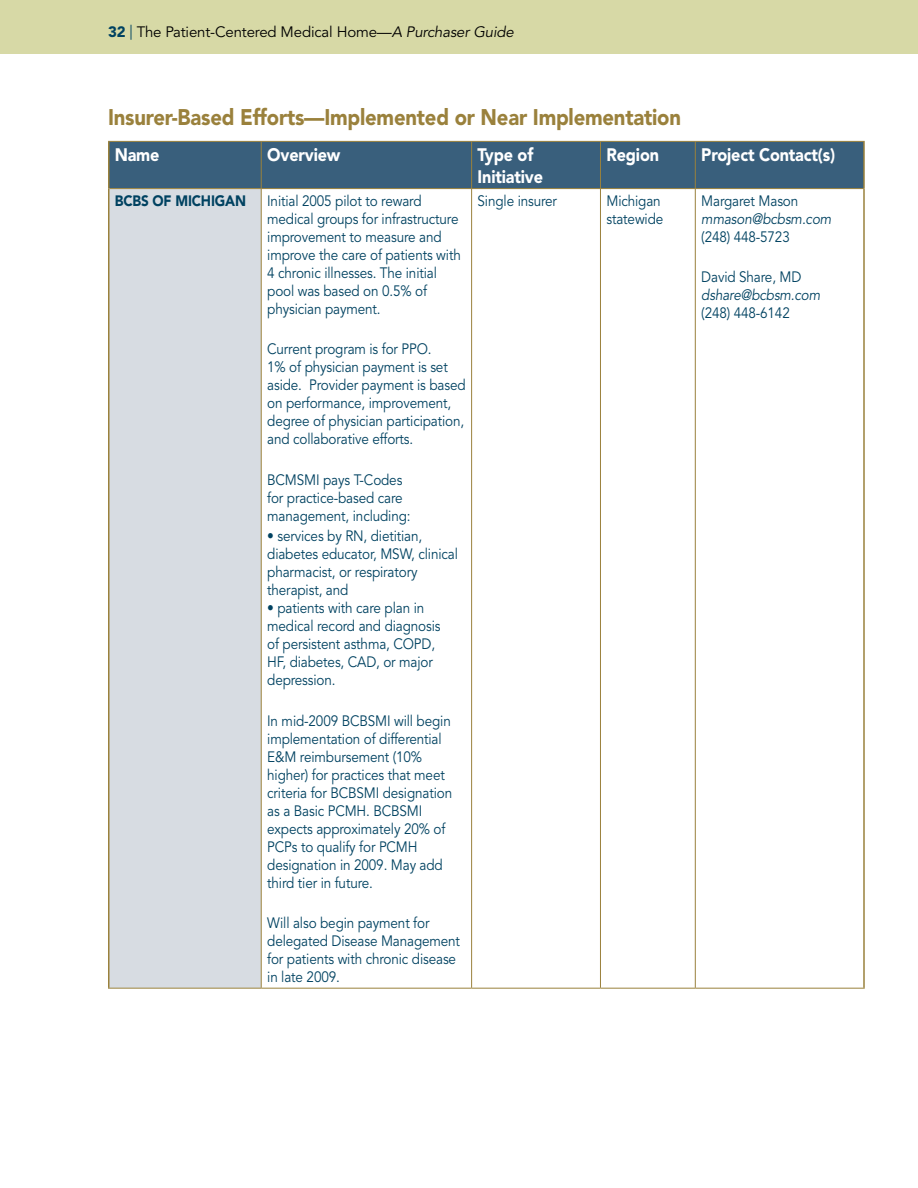
<style>
.page{position:relative;width:918px;height:1188px;background:#fff}
.page>*{position:absolute;margin:0;border:0;box-sizing:border-box;transform-origin:0 0}
.t1{font:900 22.5px "Avenir LT Std";letter-spacing:-.01em;color:#9a813c;scale:.9 1}
.t2{font:900 18px/21.6px "Avenir LT Std";letter-spacing:-.01em;color:#fff;scale:.9 1}
.t3{font:15px/18px "Avenir LT Std";letter-spacing:-.01em;color:#004261;scale:.9 1}
.t4{font:15px "Avenir LT Std";letter-spacing:-.01em;color:#000}
.t5{font:italic 15px "Avenir LT Std";letter-spacing:-.01em;color:#004261;scale:.9 1}
.t6{font:900 15px "Avenir LT Std";letter-spacing:-.01em;color:#004261;scale:.9 1}
.s1{font-weight:900;color:#004261}
.s2{color:#004261}
.s3{font-style:italic}
</style>
<div class="page">
<div style="left:0;top:0;width:918px;height:54px;background:#d7d9a6"></div>
<div style="left:110px;top:142px;width:753px;height:46px;background:#395f7c"></div>
<div style="left:109px;top:189px;width:152px;height:799px;background:#d7dce2"></div>
<hr style="left:108px;top:142px;width:2px;height:47px;background:#9a813c">
<hr style="left:261px;top:142px;width:1px;height:46px;background:#9a813c">
<hr style="left:471px;top:142px;width:1px;height:46px;background:#9a813c">
<hr style="left:600px;top:142px;width:1px;height:46px;background:#9a813c">
<hr style="left:695px;top:142px;width:1px;height:46px;background:#9a813c">
<hr style="left:863px;top:142px;width:2px;height:47px;background:#9a813c">
<hr style="left:108px;top:141px;width:153px;height:1px;background:#9a813c">
<hr style="left:261px;top:141px;width:211px;height:1px;background:#9a813c">
<hr style="left:472px;top:141px;width:128px;height:1px;background:#9a813c">
<hr style="left:600px;top:141px;width:95px;height:1px;background:#9a813c">
<hr style="left:695px;top:141px;width:170px;height:1px;background:#9a813c">
<hr style="left:110px;top:188px;width:151px;height:1px;background:#9a813c">
<hr style="left:261px;top:188px;width:211px;height:1px;background:#9a813c">
<hr style="left:261px;top:189px;width:1px;height:799px;background:#9a813c">
<hr style="left:472px;top:188px;width:128px;height:1px;background:#9a813c">
<hr style="left:471px;top:189px;width:1px;height:799px;background:#9a813c">
<hr style="left:600px;top:188px;width:95px;height:1px;background:#9a813c">
<hr style="left:600px;top:189px;width:1px;height:799px;background:#9a813c">
<hr style="left:695px;top:188px;width:168px;height:1px;background:#9a813c">
<hr style="left:695px;top:189px;width:1px;height:799px;background:#9a813c">
<hr style="left:108px;top:988px;width:153px;height:1px;background:#9a813c">
<hr style="left:261px;top:988px;width:211px;height:1px;background:#9a813c">
<hr style="left:472px;top:988px;width:128px;height:1px;background:#9a813c">
<hr style="left:600px;top:988px;width:95px;height:1px;background:#9a813c">
<hr style="left:695px;top:988px;width:170px;height:1px;background:#9a813c">
<hr style="left:108px;top:189px;width:2px;height:799px;background:#9a813c">
<hr style="left:863px;top:189px;width:2px;height:799px;background:#9a813c">
<p class="t4" style="left:108px;top:23px;width:407px"><span class="s1">32</span> <span class="s2">|</span> The Patient-Centered Medical Home—<span class="s3">A Purchaser Guide</span></p>
<h1 class="t1" style="left:108px;top:104px;width:638px">Insurer-Based Efforts—Implemented or Near Implementation</h1>
<p class="t2" style="left:115px;top:144px;width:51px">Name</p>
<p class="t2" style="left:267px;top:144px;width:83px">Overview</p>
<p class="t2" style="left:478px;top:144px;width:74px">Type of<br>Initiative</p>
<p class="t2" style="left:606px;top:144px;width:60px">Region</p>
<p class="t2" style="left:701px;top:144px;width:150px">Project Contact(s)</p>
<p class="t6" style="left:115px;top:192px;width:90px">BCBS of Michi</p>
<p class="t6" style="left:215px;top:192px;width:24px">gan</p>
<p class="t3" style="left:267px;top:192px;width:217px">Initial 2005 pilot to reward medical groups for infrastructure improvement to measure and improve the care of patients with<br>4 chronic illnesses. The initial pool was based on 0.5% of physician payment.</p>
<p class="t3" style="left:267px;top:341px;width:222px">Current program is for PPO.<br>1 % of physician payment is set aside. Provider payment is based on performance, improvement, degree of physician participation, and collaborative efforts.</p>
<p class="t3" style="left:267px;top:471px;width:161px">BCMSMI pays T-Codes for practice-based care management, including:</p>
<p class="t3" style="left:267px;top:527px;width:214px">• services by RN, dietitian, diabetes educator, MSW, clinical pharmacist, or respiratory therapist, and</p>
<p class="t3" style="left:267px;top:599px;width:194px">• patients with care plan in medical record and diagnosis of persistent asthma, COPD,<br>HF, diabetes, CAD, or major depression.</p>
<p class="t3" style="left:267px;top:712px;width:207px">In mid-2009 BCBSMI will begin implementation of differential<br>E&amp;M reimbursement (1 0% higher) for practices that meet criteria for BCBSMI designation as a Basic PCMH. BCBSMI expects approximately 20% of<br>PCPs to qualify for PCMH designation in 2009. May add third tier in future.</p>
<p class="t3" style="left:267px;top:914px;width:216px">Will also begin payment for delegated Disease Management for patients with chronic disease in late 2009.</p>
<p class="t3" style="left:478px;top:192px;width:90px">Single insurer</p>
<p class="t3" style="left:606px;top:192px;width:65px">Michigan statewide</p>
<p class="t3" style="left:701px;top:192px;width:109px">Margaret Mason</p>
<p class="t5" style="left:701px;top:210px;width:146px">mmason@bcbsm.com</p>
<p class="t3" style="left:701px;top:228px;width:100px">(248) 448-5723</p>
<p class="t3" style="left:701px;top:269px;width:113px">David Share, MD</p>
<p class="t5" style="left:701px;top:287px;width:134px">dshare@bcbsm.com</p>
<p class="t3" style="left:701px;top:305px;width:100px">(248) 448-61 42</p>
</div>
